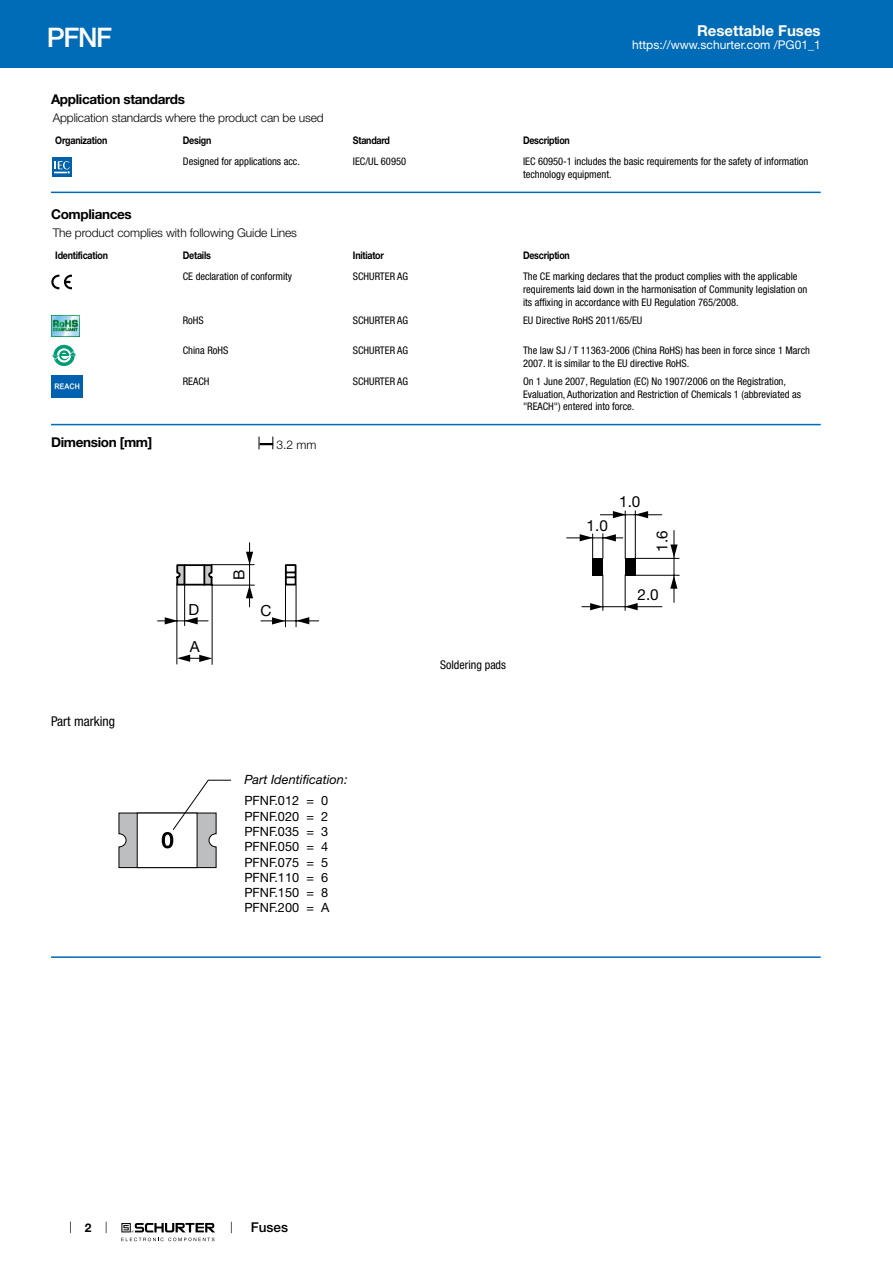
<style>
.page{position:relative;width:893px;height:1263px;background:#fff}
.page>*{position:absolute;margin:0;border:0;box-sizing:border-box;transform-origin:0 0}
.t1{font:500 27px "Helvetica Neue LT";color:#fff}
.t2{font:15.3px "Helvetica Neue LT";color:#000}
.t3{font:700 15px "Helvetica Neue LT";color:#fff}
.t4{font:700 13.5px "Helvetica Neue LT";letter-spacing:-.025em;color:#000}
.t5{font:condensed 13.5px "Helvetica Neue LT";color:#000}
.t6{font:500 13.5px "Helvetica Neue LT";color:#000}
.t7{font:12.75px/15.3px "Helvetica Neue LT";color:#000;text-align:justify}
.t8{font:italic 12.75px "Helvetica Neue LT";color:#000}
.t9{font:300 12px "Helvetica Neue LT";letter-spacing:-.01em;color:#000}
.t10{font:12px "Helvetica Neue LT";color:#fff}
.t11{font:condensed 12px "Helvetica Neue LT";color:#000}
.t12{font:700 12px "Helvetica Neue LT";color:#000}
.t13{font:condensed 10.5px/12.6px "Helvetica Neue LT";color:#000}
.t14{font:700 10.5px "Helvetica Neue LT";letter-spacing:-.025em;color:#000;scale:.85 1}
</style>
<div class="page">
<svg style="left:70px;top:1221px;width:1px;height:12px"></svg>
<svg style="left:121px;top:1223px;width:94px;height:18px"></svg>
<div style="left:0;top:0;width:893px;height:68px;background:#006bb6"></div>
<svg style="left:52px;top:157px;width:20px;height:20px"></svg>
<div style="left:52px;top:157px;width:19px;height:19px;background:#0060a9"></div>
<svg style="left:54px;top:161px;width:16px;height:13px"></svg>
<hr style="left:51px;top:192px;width:770px;height:1px;background:#006bb6">
<svg style="left:51px;top:275px;width:21px;height:14px"></svg>
<img style="left:51px;top:315px;width:29px;height:21px">
<svg style="left:53px;top:345px;width:22px;height:21px"></svg>
<svg style="left:57px;top:348px;width:14px;height:14px"></svg>
<svg style="left:52px;top:351px;width:25px;height:9px"></svg>
<img style="left:51px;top:376px;width:32px;height:21px">
<hr style="left:51px;top:424px;width:770px;height:1px;background:#006bb6">
<svg style="left:259px;top:437px;width:14px;height:12px"></svg>
<hr style="left:158px;top:621px;width:50px;height:1px;background:#000">
<hr style="left:212px;top:584px;width:1px;height:80px;background:#000">
<hr style="left:261px;top:621px;width:58px;height:1px;background:#000">
<hr style="left:296px;top:585px;width:1px;height:42px;background:#000">
<hr style="left:285px;top:585px;width:1px;height:42px;background:#000">
<hr style="left:249px;top:543px;width:1px;height:64px;background:#000">
<hr style="left:184px;top:583px;width:1px;height:43px;background:#000">
<hr style="left:177px;top:584px;width:1px;height:80px;background:#000">
<svg style="left:296px;top:617px;width:13px;height:7px"></svg>
<svg style="left:272px;top:617px;width:13px;height:7px"></svg>
<svg style="left:185px;top:617px;width:13px;height:7px"></svg>
<svg style="left:165px;top:617px;width:13px;height:7px"></svg>
<svg style="left:177px;top:655px;width:35px;height:7px"></svg>
<svg style="left:176px;top:552px;width:121px;height:46px"></svg>
<div style="left:592px;top:558px;width:11px;height:17px;background:#000"></div>
<div style="left:625px;top:558px;width:11px;height:17px;background:#000"></div>
<hr style="left:635px;top:558px;width:44px;height:1px;background:#000">
<hr style="left:635px;top:575px;width:44px;height:1px;background:#000">
<hr style="left:674px;top:530px;width:1px;height:72px;background:#000">
<hr style="left:603px;top:575px;width:1px;height:35px;background:#000">
<hr style="left:625px;top:575px;width:1px;height:35px;background:#000">
<hr style="left:582px;top:606px;width:80px;height:1px;background:#000">
<hr style="left:567px;top:538px;width:56px;height:1px;background:#000">
<hr style="left:625px;top:511px;width:1px;height:48px;background:#000">
<hr style="left:635px;top:511px;width:1px;height:47px;background:#000">
<hr style="left:600px;top:514px;width:62px;height:1px;background:#000">
<svg style="left:625px;top:603px;width:13px;height:7px"></svg>
<svg style="left:590px;top:603px;width:13px;height:7px"></svg>
<svg style="left:670px;top:544px;width:8px;height:14px"></svg>
<svg style="left:670px;top:576px;width:7px;height:13px"></svg>
<svg style="left:603px;top:534px;width:13px;height:24px"></svg>
<svg style="left:580px;top:534px;width:13px;height:24px"></svg>
<svg style="left:635px;top:511px;width:13px;height:7px"></svg>
<svg style="left:613px;top:511px;width:13px;height:7px"></svg>
<svg style="left:119px;top:779px;width:113px;height:89px"></svg>
<hr style="left:51px;top:956px;width:770px;height:2px;background:#006bb6">
<h1 class="t1" style="left:47px;top:21px;width:67px">PFNF</h1>
<h3 class="t3" style="left:697px;top:21px;width:125px">Resettable Fuses</h3>
<p class="t10" style="left:632px;top:38px;width:190px">https://www.schurter.com /PG01_1</p>
<p class="t4" style="left:51px;top:91px;width:135px">Application standards</p>
<p class="t9" style="left:53px;top:110px;width:272px">Application standards where the product can be used</p>
<p class="t14" style="left:55px;top:134px;width:63px">Organization</p>
<p class="t14" style="left:183px;top:134px;width:35px">Design</p>
<p class="t14" style="left:353px;top:134px;width:45px">Standard</p>
<p class="t14" style="left:523px;top:134px;width:57px">Description</p>
<p class="t13" style="left:183px;top:155px;width:119px">Designed for applications acc.</p>
<p class="t13" style="left:353px;top:155px;width:55px">IEC/UL 60950</p>
<p class="t13" style="left:523px;top:155px;width:287px">IEC 60950-1 includes the basic requirements for the safety of information technology equipment.</p>
<p class="t4" style="left:51px;top:206px;width:82px">Compliances</p>
<p class="t9" style="left:53px;top:226px;width:246px">The product complies with following Guide Lines</p>
<p class="t14" style="left:55px;top:249px;width:64px">Identification</p>
<p class="t14" style="left:183px;top:249px;width:35px">Details</p>
<p class="t14" style="left:353px;top:249px;width:38px">Initiator</p>
<p class="t14" style="left:523px;top:249px;width:57px">Description</p>
<p class="t13" style="left:183px;top:270px;width:111px">CE declaration of conformity</p>
<p class="t13" style="left:353px;top:270px;width:57px">SCHURTER AG</p>
<p class="t13" style="left:523px;top:270px;width:286px">The CE marking declares that the product complies with the applicable requirements laid down in the harmonisation of Community legislation on its affixing in accordance with EU Regulation 765/2008.</p>
<p class="t13" style="left:183px;top:314px;width:22px">RoHS</p>
<p class="t13" style="left:353px;top:314px;width:57px">SCHURTER AG</p>
<p class="t13" style="left:523px;top:314px;width:121px">EU Directive RoHS 2011/65/EU</p>
<p class="t13" style="left:183px;top:344px;width:47px">China RoHS</p>
<p class="t13" style="left:353px;top:344px;width:57px">SCHURTER AG</p>
<p class="t13" style="left:523px;top:344px;width:289px">The law SJ / T 11363-2006 (China RoHS) has been in force since 1 March<br>2007. It is similar to the EU directive RoHS.</p>
<p class="t13" style="left:183px;top:375px;width:28px">REACH</p>
<p class="t13" style="left:353px;top:375px;width:57px">SCHURTER AG</p>
<p class="t13" style="left:523px;top:375px;width:279px">On 1 June 2007, Regulation (EC) No 1907/2006 on the Registration,<br>Evaluation, Authorization and Restriction of Chemicals 1 (abbreviated as "REACH") entered into force.</p>
<p class="t4" style="left:51px;top:434px;width:103px">Dimension [mm]</p>
<p class="t9" style="left:277px;top:438px;width:42px">3.2 mm</p>
<p class="t5" style="left:51px;top:713px;width:65px">Part marking</p>
<h2 class="t2" style="left:230px;top:580px;width:12px;rotate:-90deg">B</h2>
<h2 class="t2" style="left:188px;top:600px;width:12px">D</h2>
<h2 class="t2" style="left:261px;top:601px;width:13px">C</h2>
<h2 class="t2" style="left:190px;top:638px;width:11px">A</h2>
<p class="t8" style="left:244px;top:772px;width:105px">Part Identification:</p>
<p class="t7" style="left:244px;top:793px;width:87px">PFNF.012 = 0<br>PFNF.020 = 2<br>PFNF.035 = 3<br>PFNF.050 = 4<br>PFNF.075 = 5<br>PFNF.110 = 6<br>PFNF.150 = 8<br>PFNF.200 = A</p>
<p class="t11" style="left:440px;top:658px;width:67px">Soldering pads</p>
<h2 class="t2" style="left:587px;top:516px;width:23px">1.0</h2>
<h2 class="t2" style="left:619px;top:492px;width:23px">1.0</h2>
<h2 class="t2" style="left:653px;top:552px;width:23px;rotate:-90deg">1.6</h2>
<h2 class="t2" style="left:637px;top:585px;width:23px">2.0</h2>
<p class="t12" style="left:85px;top:1220px;width:8px">2</p>
<p class="t6" style="left:251px;top:1219px;width:39px">Fuses</p>
</div>
